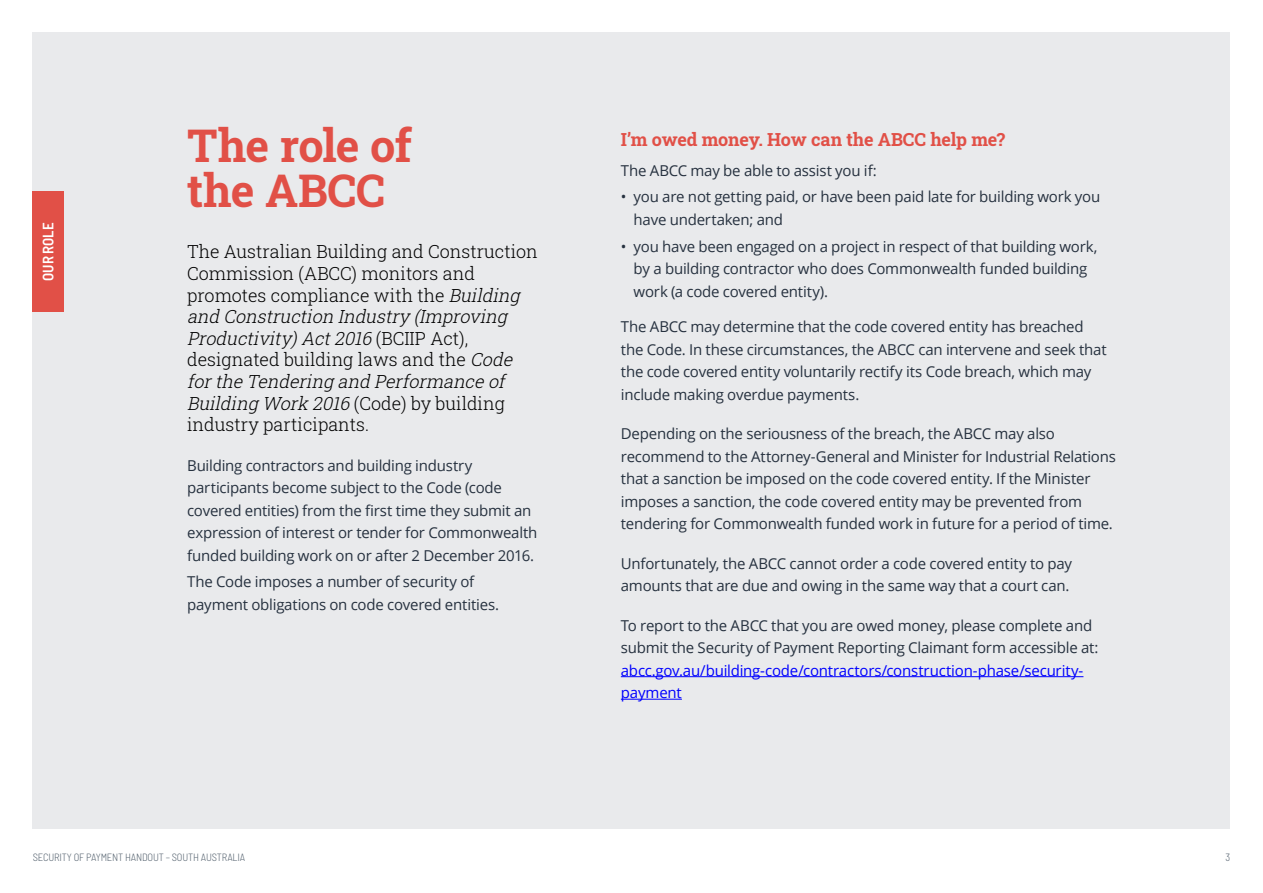
<style>
.page{position:relative;width:1263px;height:893px;background:#fff}
.page>*{position:absolute;margin:0;border:0;box-sizing:border-box;transform-origin:0 0}
.Heading{font:700 45px/45px "Roboto Slab";letter-spacing:-.015em;color:#e15047}
.Subhead{font:300 18px/21.6px "Roboto Slab";color:#000}
.Heading_2{font:700 18px "Roboto Slab";letter-spacing:-.015em;color:#e15047}
.Open_10_15_4mm{font:15px/22.5px "Open Sans";letter-spacing:-.015em;color:#26313f}
.Open_10_15_1mm{font:15px/22.5px "Open Sans";letter-spacing:-.015em;color:#26313f}
.Tab{font:600 semi-condensed 15px "Barlow";letter-spacing:-.01em;color:#fff}
.t1{font:300 semi-condensed 10.5px "Barlow";letter-spacing:-.015em;color:#566370}
.s1{font-style:italic}
.s2{color:#00f}
</style>
<div class="page">
<div style="left:33px;top:33px;width:1197px;height:796px;background:#e9eaec"></div>
<div style="left:33px;top:191px;width:31px;height:121px;background:#e15047"></div>
<hr style="left:621px;top:676px;width:462px;height:1px;background:#00f">
<hr style="left:621px;top:699px;width:61px;height:1px;background:#00f">
<p class="Tab" style="left:37px;top:280px;width:59px;rotate:-90deg">OUR ROLE</p>
<p class="Heading" style="left:187px;top:122px;width:226px">The role of the ABCC</p>
<p class="Subhead" style="left:187px;top:241px;width:352px">The Australian Building and Construction Commission (ABCC) monitors and promotes compliance with the <span class="s1">Building and Construction Industry (Improving Productivity)Act2016</span> ( B C I I P A c t ) , designated building laws and the <span class="s1">Code forthe Tendering and Performance of Building Work 2016</span> (Code) by building industry participants.</p>
<p class="Open_10_15_1mm" style="left:187px;top:454px;width:352px">Building contractors and building industry participants become subject to the Code (code covered entities) from the first time they submit an expression of interest or tender for Commonwealth funded building work on or after 2 December 2016.</p>
<p class="Open_10_15_1mm" style="left:187px;top:570px;width:314px">The Code imposes a number of security of payment obligations on code covered entities.</p>
<p class="Heading_2" style="left:621px;top:128px;width:386px">I’m owed money. How can the ABCC help me?</p>
<p class="Open_10_15_1mm" style="left:621px;top:159px;width:257px">The ABCC may be able to assist you if:</p>
<p class="Open_10_15_4mm" style="left:634px;top:185px;width:468px;text-indent:-13px">• you are not getting paid, or have been paid late for building work you have undertaken; and</p>
<p class="Open_10_15_4mm" style="left:634px;top:235px;width:465px;text-indent:-13px">• you have been engaged on a project in respect of that building work, by a building contractor who does Commonwealth funded building work (a code covered entity).</p>
<p class="Open_10_15_4mm" style="left:621px;top:315px;width:487px">The ABCC may determine that the code covered entity has breached the Code. In these circumstances, the ABCC can intervene and seek that the code covered entity voluntarily rectify its Code breach, which may include making overdue payments.</p>
<p class="Open_10_15_4mm" style="left:621px;top:422px;width:497px">Depending on the seriousness of the breach, the ABCC may also recommend to the Attorney-General and Minister for Industrial Relations that a sanction be imposed on the code covered entity. If the Minister imposes a sanction, the code covered entity may be prevented from tendering for Commonwealth funded work in future for a period of time.</p>
<p class="Open_10_15_4mm" style="left:621px;top:551px;width:453px">Unfortunately, the ABCC cannot order a code covered entity to pay amounts that are due and owing in the same way that a court can.</p>
<p class="Open_10_15_4mm" style="left:621px;top:613px;width:479px">To report to the ABCC that you are owed money, please complete and submit the Security of Payment Reporting Claimant form accessible at: <span class="s2">abcc.gov.au/building-code/contractors/construction-phase/security&shy;payment</span></p>
<p class="t1" style="left:33px;top:851px;width:214px">SECURITY OF PAYMENT HANDOUT – SOUTH AUSTRALIA</p>
<p class="t1" style="left:1225px;top:851px;width:6px">3</p>
</div>
